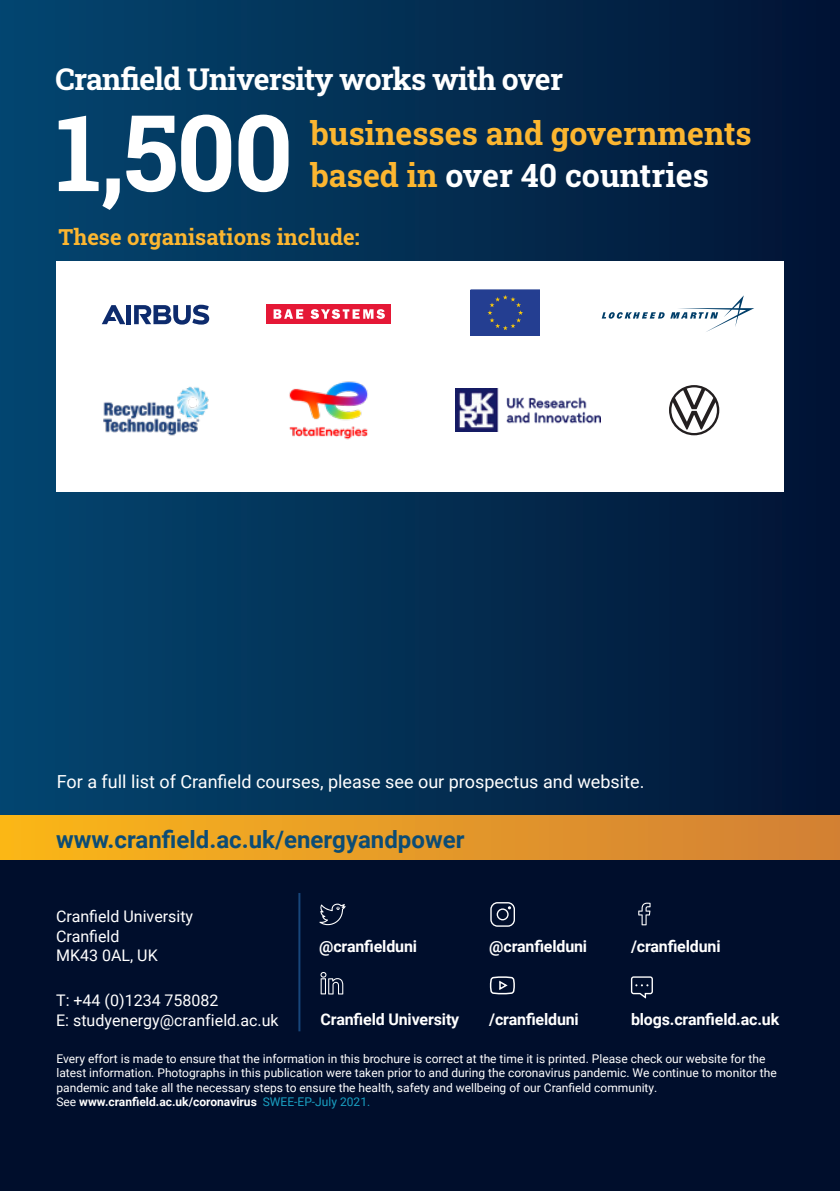
<style>
.page{position:relative;width:840px;height:1191px;background:#fff}
.page>*{position:absolute;margin:0;border:0;box-sizing:border-box;transform-origin:0 0}
.t1{font:700 106px "Roboto Slab";color:#fff}
.t2{font:700 32px/42px "Roboto Slab";color:#fcb630}
.t3{font:700 30px "Roboto Slab";letter-spacing:-.025em;color:#fff}
.t4{font:700 24px "Roboto";color:#0c4c75}
.Body_subheader_-_Gra{font:700 22px "Roboto Slab";color:#fcb630}
.t5{font:18px "Roboto";color:#fff}
.t6{font:700 16px "Roboto";letter-spacing:-.01em;color:#fff}
.t7{font:16px/19.2px "Roboto";color:#fff}
.t8{font:12px/14.4px "Roboto";color:#fff}
.s1{color:#fff}
.s2{font-weight:700}
.s3{color:#199fc1}
</style>
<div class="page">
<div style="left:0;top:0;width:839px;height:1191px;background:linear-gradient(to right,#034670,#031535)"></div>
<svg style="left:56px;top:261px;width:726px;height:230px"></svg>
<div style="left:0;top:859px;width:839px;height:332px;background:#000e2c"></div>
<svg style="left:320px;top:972px;width:23px;height:22px"></svg>
<svg style="left:638px;top:902px;width:12px;height:23px"></svg>
<svg style="left:490px;top:902px;width:24px;height:24px"></svg>
<svg style="left:319px;top:903px;width:26px;height:22px"></svg>
<svg style="left:630px;top:976px;width:22px;height:22px"></svg>
<svg style="left:489px;top:976px;width:26px;height:19px"></svg>
<div style="left:0;top:815px;width:839px;height:44px;background:linear-gradient(to right,#fbb619,#d17f37)"></div>
<hr style="left:298px;top:893px;width:2px;height:138px;background:#17467b">
<img style="left:96px;top:381px;width:119px;height:58px">
<div style="left:470px;top:290px;width:69px;height:46px;background:#243e91"></div>
<svg style="left:487px;top:295px;width:36px;height:35px"></svg>
<div style="left:126px;top:305px;width:5px;height:19px;background:#0d2b6d"></div>
<svg style="left:102px;top:305px;width:23px;height:19px"></svg>
<svg style="left:134px;top:305px;width:75px;height:19px"></svg>
<div style="left:266px;top:304px;width:125px;height:20px;background:#e51836"></div>
<svg style="left:310px;top:309px;width:74px;height:10px"></svg>
<svg style="left:273px;top:309px;width:30px;height:10px"></svg>
<svg style="left:668px;top:385px;width:50px;height:50px"></svg>
<svg style="left:601px;top:312px;width:63px;height:7px"></svg>
<svg style="left:670px;top:295px;width:83px;height:37px"></svg>
<img style="left:455px;top:389px;width:144px;height:42px">
<img style="left:280px;top:371px;width:97px;height:78px">
<p class="t3" style="left:55px;top:58px;width:508px">Cranfield University works with over</p>
<p class="t1" style="left:55px;top:80px;width:239px">1,500</p>
<p class="t2" style="left:310px;top:112px;width:442px">businesses and governments based in <span class="s1">over 40 countries</span></p>
<p class="Body_subheader_-_Gra" style="left:58px;top:222px;width:302px">These organisations include:</p>
<p class="t5" style="left:57px;top:769px;width:589px">For a full list of Cranfield courses, please see our prospectus and website.</p>
<p class="t4" style="left:56px;top:823px;width:409px">www.cranfield.ac.uk/energyandpower</p>
<p class="t7" style="left:56px;top:906px;width:138px">Cranfield University</p>
<p class="t7" style="left:56px;top:925px;width:65px">Cranfield</p>
<p class="t7" style="left:56px;top:945px;width:103px">MK43 0AL, UK</p>
<p class="t7" style="left:56px;top:990px;width:224px">T: +44 (0)1234 758082<br>E: studyenergy@cranfield.ac.uk</p>
<p class="t6" style="left:319px;top:935px;width:99px">@cranfielduni</p>
<p class="t6" style="left:489px;top:935px;width:99px">@cranfielduni</p>
<p class="t6" style="left:630px;top:935px;width:91px">/cranfielduni</p>
<p class="t6" style="left:320px;top:1008px;width:140px">Cranfield University</p>
<p class="t6" style="left:489px;top:1008px;width:91px">/cranfielduni</p>
<p class="t6" style="left:630px;top:1008px;width:150px">blogs.cranfield.ac.uk</p>
<p class="t8" style="left:56px;top:1050px;width:721px">Every effort is made to ensure that the information in this brochure is correct at the time it is printed. Please check our website for the latest information. Photographs in this publication were taken prior to and during the coronavirus pandemic. We continue to monitor the pandemic and take all the necessary steps to ensure the health, safety and wellbeing of our Cranfield community.<br>See <span class="s2">www.cranfield.ac.uk/coronavirus</span> <span class="s3">SWEE-EP-July 2021.</span></p>
</div>
